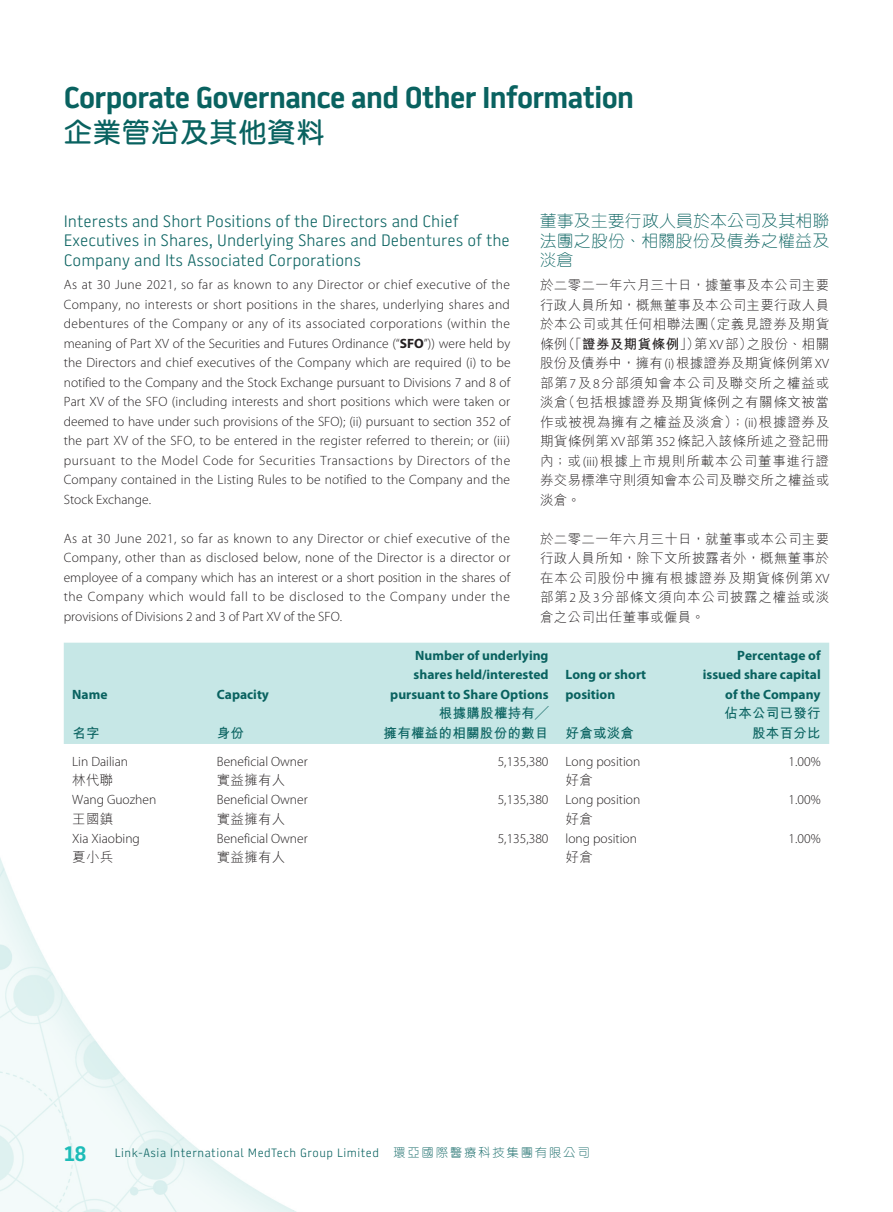
<style>
.page{position:relative;width:893px;height:1212px;background:#fff}
.page>*{position:absolute;margin:0;border:0;box-sizing:border-box;transform-origin:0 0}
.t1{font:700 30px "Battersea";letter-spacing:-.02em;color:#096260}
.t2{font:600 28.5px "M Yuen HK";letter-spacing:.02em;color:#096260}
.t3{font:700 21px "Battersea";color:#1dbcb8}
._02_H2_E{font:300 16.5px/19.5px "Battersea";color:#096260}
._002_H2_C{font:300 16.5px/19.5px "M Yuen HK";letter-spacing:.035em;color:#096260;text-align:justify}
._00_txt_E{font:300 13.5px/19.5px "Myriad Pro";color:#231f20;text-align:justify}
._000_txt_C{font:300 13.5px/19.5px "M Hei HK";letter-spacing:.06em;color:#231f20;text-align:justify}
._50_Table_txt{font:300 13.5px "Myriad Pro";color:#231f20}
._50_Table_txt-2{font:700 13.5px/19.5px "Myriad Pro";color:#096260}
._50_Table_txt-3{font:700 13.5px "M Hei HK";letter-spacing:.02em;color:#096260}
._50_Table_txt-4{font:300 13.5px "M Hei HK";letter-spacing:.02em;color:#231f20}
.t4{font:300 12px "Battersea";letter-spacing:.04em;color:#096260}
.s1{font-weight:700}
.s2{font-family:"Myriad Pro"}
.s3{font-family:"M Yuen HK"}
</style>
<div class="page">
<img style="left:0;top:642px;width:830px;height:570px">
<div style="left:64px;top:643px;width:765px;height:101px;background:#c6e7e6"></div>
<h1 class="t1" style="left:64px;top:79px;width:572px">Corporate Governance and Other Information</h1>
<h2 class="t2" style="left:64px;top:118px;width:263px">企業管治及其他資料</h2>
<p class="_02_H2_E" style="left:64px;top:211px;width:448px">Interests and Short Positions of the Directors and Chief<br>Executives in Shares, Underlying Shares and Debentures of the<br>Company and Its Associated Corporations</p>
<p class="_00_txt_E" style="left:64px;top:275px;width:448px">As at 30 June 2021, so far as known to any Director or chief executive of the Company, no interests or short positions in the shares, underlying shares and debentures of the Company or any of its associated corporations (within the meaning of Part XV of the Securities and Futures Ordinance (“<span class="s1">SFO</span>”)) were held by the Directors and chief executives of the Company which are required (i) to be notified to the Company and the Stock Exchange pursuant to Divisions 7 and 8 of Part XV of the SFO (including interests and short positions which were taken or deemed to have under such provisions of the SFO); (ii) pursuant to section 352 of the part XV of the SFO, to be entered in the register referred to therein; or (iii) pursuant to the Model Code for Securities Transactions by Directors of the Company contained in the Listing Rules to be notified to the Company and the Stock Exchange.</p>
<p class="_00_txt_E" style="left:64px;top:528px;width:448px">As at 30 June 2021, so far as known to any Director or chief executive of the Company, other than as disclosed below, none of the Director is a director or employee of a company which has an interest or a short position in the shares of the Company which would fall to be disclosed to the Company under the provisions of Divisions 2 and 3 of Part XV of the SFO.</p>
<p class="_002_H2_C" style="left:540px;top:211px;width:291px">董事及主要行政人員於本公司及其相聯法團之股份、相關股份及債券之權益及淡倉</p>
<p class="_000_txt_C" style="left:540px;top:275px;width:291px">於二零二一年六月三十日，據董事及本公司主要行政人員所知，概無董事及本公司主要行政人員於本公司或其任何相聯法團（定義見證券及期貨條例（「<span class="s1">證券及期貨條例</span>」）第<span class="s2">XV</span>部）之股份、相關股份及債券中，擁有<span class="s2">(i)</span>根據證券及期貨條例第<span class="s2">XV</span>部第<span class="s2">7</span>及<span class="s2">8</span>分部須知會本公司及聯交所之權益或淡倉（包括根據證券及期貨條例之有關條文被當作或被視為擁有之權益及淡倉）；<span class="s2">(ii)</span>根據證券及期貨條例第<span class="s2">XV</span>部第<span class="s2">352</span>條記入該條所述之登記冊內；或<span class="s2">(iii)</span>根據上市規則所載本公司董事進行證券交易標準守則須知會本公司及聯交所之權益或淡倉。</p>
<p class="_000_txt_C" style="left:540px;top:529px;width:291px">於二零二一年六月三十日，就董事或本公司主要行政人員所知，除下文所披露者外，概無董事於在本公司股份中擁有根據證券及期貨條例第<span class="s2">XV</span>部第<span class="s2">2</span>及<span class="s2">3</span>分部條文須向本公司披露之權益或淡倉之公司出任董事或僱員。</p>
<p class="_50_Table_txt-2" style="left:72px;top:684px;width:37px">Name</p>
<p class="_50_Table_txt-3" style="left:72px;top:723px;width:29px">名字</p>
<p class="_50_Table_txt-2" style="left:217px;top:684px;width:54px">Capacity</p>
<p class="_50_Table_txt-3" style="left:217px;top:723px;width:29px">身份</p>
<p class="_50_Table_txt-2" style="left:415px;top:645px;width:135px">Number of underlying</p>
<p class="_50_Table_txt-2" style="left:414px;top:665px;width:136px">shares held/interested</p>
<p class="_50_Table_txt-2" style="left:390px;top:684px;width:160px">pursuant to Share Options</p>
<p class="_50_Table_txt-3" style="left:439px;top:704px;width:111px">根據購股權持有╱</p>
<p class="_50_Table_txt-3" style="left:384px;top:723px;width:166px">擁有權益的相關股份的數目</p>
<p class="_50_Table_txt-2" style="left:565px;top:665px;width:82px">Long or short position</p>
<p class="_50_Table_txt-3" style="left:565px;top:723px;width:70px">好倉或淡倉</p>
<p class="_50_Table_txt-2" style="left:737px;top:645px;width:85px">Percentage of</p>
<p class="_50_Table_txt-2" style="left:703px;top:665px;width:119px">issued share capital</p>
<p class="_50_Table_txt-2" style="left:725px;top:684px;width:97px">of the Company</p>
<p class="_50_Table_txt-3" style="left:724px;top:704px;width:98px">佔本公司已發行</p>
<p class="_50_Table_txt-3" style="left:752px;top:723px;width:70px">股本百分比</p>
<p class="_50_Table_txt" style="left:72px;top:753px;width:57px">Lin Dailian</p>
<p class="_50_Table_txt-4" style="left:72px;top:773px;width:43px">林代聯</p>
<p class="_50_Table_txt" style="left:217px;top:753px;width:92px">Beneficial Owner</p>
<p class="_50_Table_txt-4" style="left:217px;top:773px;width:70px">實益擁有人</p>
<p class="_50_Table_txt" style="left:498px;top:753px;width:52px">5,135,380</p>
<p class="_50_Table_txt" style="left:565px;top:753px;width:76px">Long position</p>
<p class="_50_Table_txt-4" style="left:565px;top:773px;width:29px">好倉</p>
<p class="_50_Table_txt" style="left:789px;top:753px;width:34px">1.00%</p>
<p class="_50_Table_txt" style="left:72px;top:792px;width:85px">Wang Guozhen</p>
<p class="_50_Table_txt-4" style="left:72px;top:812px;width:43px">王國鎮</p>
<p class="_50_Table_txt" style="left:217px;top:792px;width:92px">Beneficial Owner</p>
<p class="_50_Table_txt-4" style="left:217px;top:812px;width:70px">實益擁有人</p>
<p class="_50_Table_txt" style="left:498px;top:792px;width:52px">5,135,380</p>
<p class="_50_Table_txt" style="left:565px;top:792px;width:76px">Long position</p>
<p class="_50_Table_txt-4" style="left:565px;top:812px;width:29px">好倉</p>
<p class="_50_Table_txt" style="left:789px;top:792px;width:34px">1.00%</p>
<p class="_50_Table_txt" style="left:72px;top:830px;width:69px">Xia Xiaobing</p>
<p class="_50_Table_txt-4" style="left:72px;top:850px;width:43px">夏小兵</p>
<p class="_50_Table_txt" style="left:217px;top:830px;width:92px">Beneficial Owner</p>
<p class="_50_Table_txt-4" style="left:217px;top:850px;width:70px">實益擁有人</p>
<p class="_50_Table_txt" style="left:498px;top:830px;width:52px">5,135,380</p>
<p class="_50_Table_txt" style="left:565px;top:830px;width:73px">long position</p>
<p class="_50_Table_txt-4" style="left:565px;top:850px;width:29px">好倉</p>
<p class="_50_Table_txt" style="left:789px;top:830px;width:34px">1.00%</p>
<h3 class="t3" style="left:64px;top:1140px;width:24px">18</h3>
<p class="t4" style="left:115px;top:1146px;width:476px">Link-Asia International MedTech Group Limited <span class="s3">環亞國際醫療科技集團有限公司</span></p>
</div>
